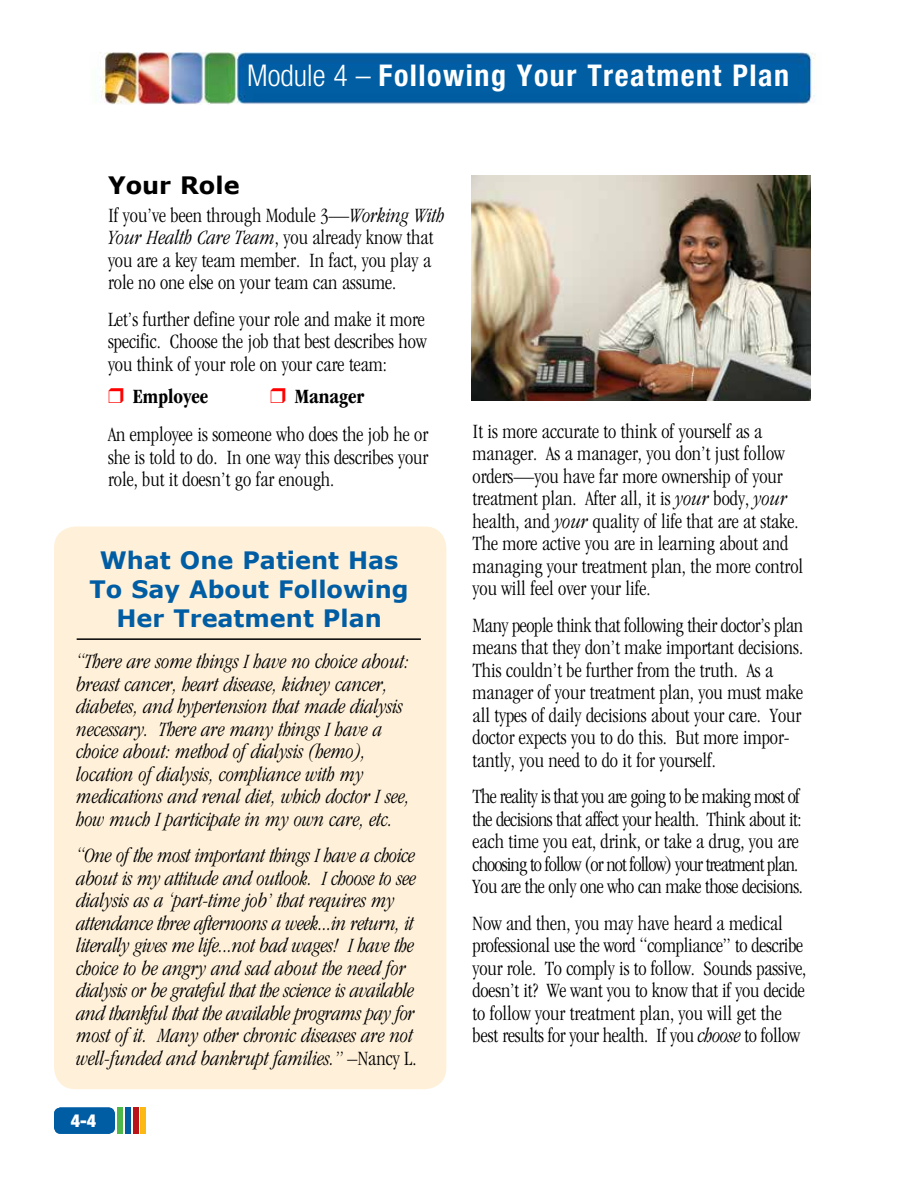
<style>
.page{position:relative;width:918px;height:1188px;background:#fff}
.page>*{position:absolute;margin:0;border:0;box-sizing:border-box;transform-origin:0 0}
.t1{font:700 condensed 30px "Helvetica Neue LT Std";letter-spacing:.05em;color:#fff}
.t2{font:700 24px/28.8px "Verdana";color:#005da4;text-align:center}
.t3{font:700 24px "Verdana";color:#000}
.t4{font:300 condensed 21px/22.5px "ITC Garamond Std";color:#000}
.t5{font:italic 300 condensed 21px/22.5px "ITC Garamond Std";color:#000}
.t6{font:300 condensed 21px/22.5px "ITC Garamond Std";letter-spacing:-.025em;color:#000}
.t7{font:700 condensed 21px "ITC Garamond Std";color:#000}
.t8{font:900 condensed 18px "Helvetica Neue LT Std";color:#fff}
.s1{font-weight:300}
.s2{font-style:italic}
.s3{color:#f00}
.s4{font-weight:700}
.s5{font-style:normal}
</style>
<div class="page">
<img style="left:100px;top:52px;width:715px;height:52px">
<div style="left:54px;top:1108px;width:61px;height:26px;background:#005da4;border-radius:7px"></div>
<div style="left:118px;top:1107px;width:5px;height:27px;background:#50b848"></div>
<div style="left:126px;top:1107px;width:5px;height:27px;background:#005da4"></div>
<div style="left:141px;top:1107px;width:5px;height:27px;background:#fdb913"></div>
<div style="left:133px;top:1107px;width:5px;height:27px;background:#ba141a"></div>
<img style="left:472px;top:176px;width:338px;height:224px">
<div style="left:54px;top:526px;width:392px;height:563px;background:#fff1d9;border-radius:22px"></div>
<hr style="left:77px;top:638px;width:344px;height:2px;background:#000">
<h1 class="t1" style="left:247px;top:57px;width:543px"><span class="s1">Module 4 –</span> Following Your Treatment Plan</h1>
<p class="t3" style="left:108px;top:170px;width:133px">Your Role</p>
<p class="t4" style="left:108px;top:204px;width:338px">If you’ve been through Module 3—<span class="s2">Working With Your Health Care Team</span>, you already know that you are a key team member. In fact, you play a role no one else on your team can assume.</p>
<p class="t4" style="left:108px;top:308px;width:320px;text-align:justify">Let’s further define your role and make it more specific. Choose the job that best describes how you think of your role on your care team:</p>
<p class="t7" style="left:108px;top:384px;width:102px"><span class="s3">❒</span> Employee</p>
<p class="t4" style="left:108px;top:377px;width:322px;line-height:38.7px;text-indent:162px"><span class="s3">❒</span> <span class="s4">Manager<br></span>An employee is someone who does the job he or</p>
<p class="t4" style="left:108px;top:446px;width:322px">she is told to do. In one way this describes your role, but it doesn’t go far enough.</p>
<p class="t2" style="left:90px;top:546px;width:321px">What One Patient Has<br>To Say About Following<br>Her Treatment Plan</p>
<p class="t5" style="left:77px;top:651px;width:335px">“There are some things I have no choice about: breast cancer, heart disease, kidney cancer, diabetes, and hypertension that made dialysis necessary. There are many things I have a choice about: method of dialysis (hemo), location of dialysis, compliance with my medications and renal diet, which doctor I see, how much I participate in my own care, etc.</p>
<p class="t5" style="left:77px;top:844px;width:341px">“One of the most important things I have a choice about is my attitude and outlook. I choose to see dialysis as a ‘part-time job’ that requires my attendance three afternoons a week...in return, it literally gives me life...not bad wages! I have the choice to be angry and sad about the need for dialysis or be grateful that the science is available and thankful that the available programs pay for most of it. Many other chronic diseases are not well-funded and bankrupt families.” <span class="s5">–Nancy L.</span></p>
<p class="t8" style="left:71px;top:1110px;width:27px">4-4</p>
<p class="t8" style="left:60px;top:1111px;width:48px">4-&lt;#&gt;</p>
<p class="t4" style="left:473px;top:420px;width:332px">It is more accurate to think of yourself as a manager. As a manager, you don’t just follow orders—you have far more ownership of your treatment plan. After all, it is <span class="s2">your</span> body, <span class="s2">your </span>health, and <span class="s2">your</span> quality of life that are at stake.<br>The more active you are in learning about and managing your treatment plan, the more control you will feel over your life.</p>
<p class="t4" style="left:473px;top:614px;width:332px">Many people think that following their doctor’s plan means that they don’t make important decisions.<br>This couldn’t be further from the truth. As a manager of your treatment plan, you must make all types of daily decisions about your care. Your doctor expects you to do this. But more impor&shy;tantly, you need to do it for yourself.</p>
<p class="t6" style="left:473px;top:786px;width:332px">The reality is that you are going to be making most of the decisions that affect your health. Think about it: each time you eat, drink, or take a drug, you are choosing to follow (or not follow) your treatment plan.<br>You are the only one who can make those decisions.</p>
<p class="t4" style="left:473px;top:912px;width:335px">Now and then, you may have heard a medical professional use the word “compliance” to describe your role. To comply is to follow. Sounds passive, doesn’t it? We want you to know that if you decide to follow your treatment plan, you will get the best results for your health. If you <span class="s2">choose</span> to follow</p>
</div>
